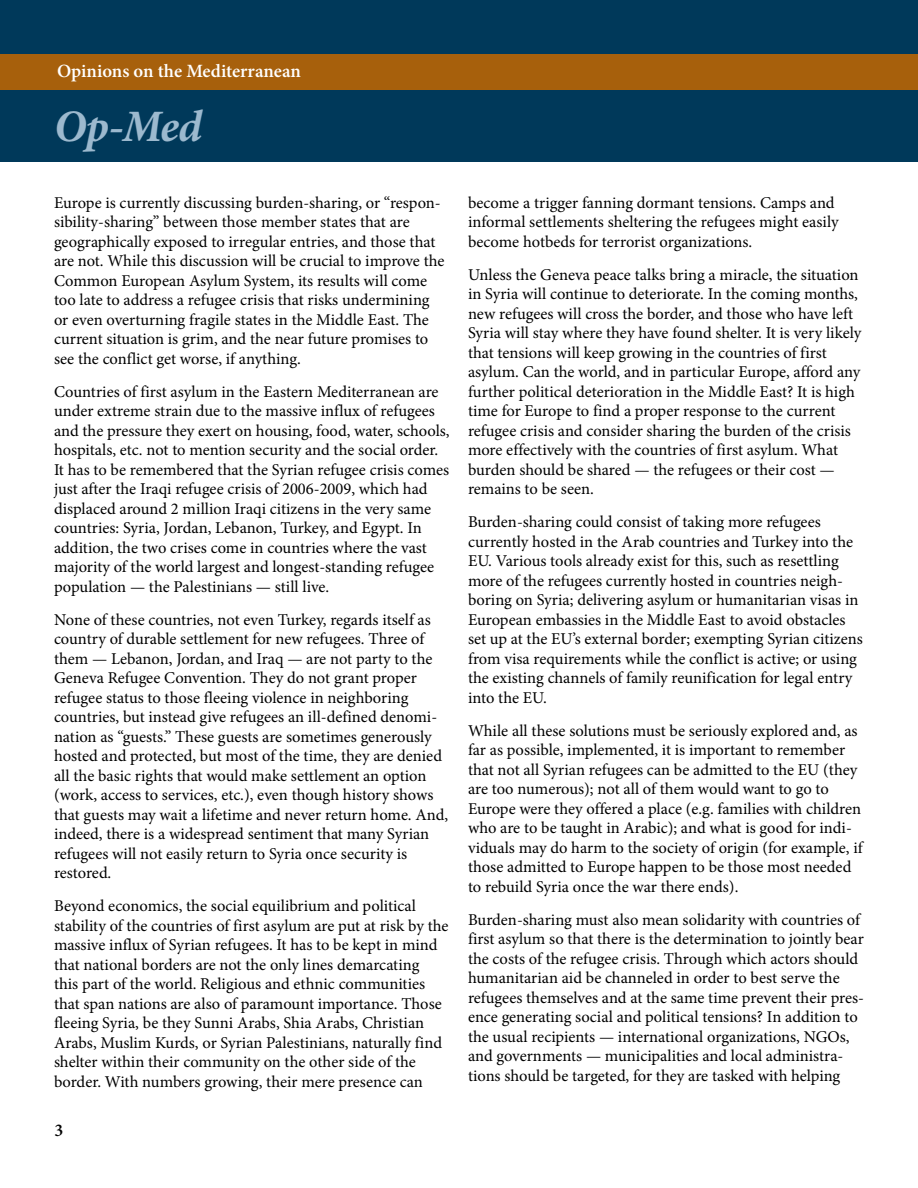
<style>
.page{position:relative;width:918px;height:1188px;background:#fff}
.page>*{position:absolute;margin:0;border:0;box-sizing:border-box;transform-origin:0 0}
.t1{font:italic 700 45px "Minion Pro";color:#9cb9ce}
.t2{font:600 18.75px "Minion Pro";color:#fff}
.t3{font:600 18px "Minion Pro";color:#000}
.t4{font:16.5px/19.5px "Minion Pro";color:#000}
</style>
<div class="page">
<div style="left:0;top:0;width:918px;height:162px;background:#00395a"></div>
<div style="left:0;top:54px;width:918px;height:36px;background:#a7600c"></div>
<p class="t2" style="left:57px;top:58px;width:246px">Opinions on the Mediterranean</p>
<h1 class="t1" style="left:54px;top:94px;width:150px">Op-Med</h1>
<p class="t4" style="left:54px;top:193px;width:392px">Europe is currently discussing burden-sharing, or “respon&shy;sibility-sharing” between those member states that are geographically exposed to irregular entries, and those that are not. While this discussion will be crucial to improve the Common European Asylum System, its results will come too late to address a refugee crisis that risks undermining or even overturning fragile states in the Middle East. The current situation is grim, and the near future promises to see the conflict get worse, if anything.</p>
<p class="t4" style="left:54px;top:382px;width:397px">Countries of first asylum in the Eastern Mediterranean are under extreme strain due to the massive influx of refugees and the pressure they exert on housing, food, water, schools, hospitals, etc. not to mention security and the social order.<br>It has to be remembered that the Syrian refugee crisis comes just after the Iraqi refugee crisis of 2006-2009, which had displaced around 2 million Iraqi citizens in the very same countries: Syria, Jordan, Lebanon, Turkey, and Egypt. In addition, the two crises come in countries where the vast majority of the world largest and longest-standing refugee population — the Palestinians — still live.</p>
<p class="t4" style="left:54px;top:610px;width:396px">None of these countries, not even Turkey, regards itself as country of durable settlement for new refugees. Three of them — Lebanon, Jordan, and Iraq — are not party to the Geneva Refugee Convention. They do not grant proper refugee status to those fleeing violence in neighboring countries, but instead give refugees an ill-defined denomi&shy;nation as “guests.” These guests are sometimes generously hosted and protected, but most of the time, they are denied all the basic rights that would make settlement an option (work, access to services, etc.), even though history shows that guests may wait a lifetime and never return home. And, indeed, there is a widespread sentiment that many Syrian refugees will not easily return to Syria once security is restored.</p>
<p class="t4" style="left:54px;top:896px;width:396px">Beyond economics, the social equilibrium and political stability of the countries of first asylum are put at risk by the massive influx of Syrian refugees. It has to be kept in mind that national borders are not the only lines demarcating<br>this part of the world. Religious and ethnic communities that span nations are also of paramount importance. Those fleeing Syria, be they Sunni Arabs, Shia Arabs, Christian Arabs, Muslim Kurds, or Syrian Palestinians, naturally find shelter within their community on the other side of the border. With numbers growing, their mere presence can</p>
<p class="t3" style="left:54px;top:1117px;width:10px">3</p>
<p class="t4" style="left:468px;top:193px;width:372px">become a trigger fanning dormant tensions. Camps and informal settlements sheltering the refugees might easily become hotbeds for terrorist organizations.</p>
<p class="t4" style="left:468px;top:265px;width:395px">Unless the Geneva peace talks bring a miracle, the situation in Syria will continue to deteriorate. In the coming months, new refugees will cross the border, and those who have left Syria will stay where they have found shelter. It is very likely that tensions will keep growing in the countries of first asylum. Can the world, and in particular Europe, afford any further political deterioration in the Middle East? It is high time for Europe to find a proper response to the current refugee crisis and consider sharing the burden of the crisis more effectively with the countries of first asylum. What burden should be shared — the refugees or their cost — remains to be seen.</p>
<p class="t4" style="left:468px;top:512px;width:396px">Burden-sharing could consist of taking more refugees currently hosted in the Arab countries and Turkey into the EU. Various tools already exist for this, such as resettling more of the refugees currently hosted in countries neigh&shy;boring on Syria; delivering asylum or humanitarian visas in European embassies in the Middle East to avoid obstacles set up at the EU’s external border; exempting Syrian citizens from visa requirements while the conflict is active; or using the existing channels of family reunification for legal entry into the EU.</p>
<p class="t4" style="left:468px;top:721px;width:396px">While all these solutions must be seriously explored and, as far as possible, implemented, it is important to remember that not all Syrian refugees can be admitted to the EU (they are too numerous); not all of them would want to go to Europe were they offered a place (e.g. families with children who are to be taught in Arabic); and what is good for indi&shy;viduals may do harm to the society of origin (for example, if those admitted to Europe happen to be those most needed to rebuild Syria once the war there ends).</p>
<p class="t4" style="left:468px;top:910px;width:397px">Burden-sharing must also mean solidarity with countries of first asylum so that there is the determination to jointly bear the costs of the refugee crisis. Through which actors should humanitarian aid be channeled in order to best serve the refugees themselves and at the same time prevent their pres&shy;ence generating social and political tensions? In addition to the usual recipients — international organizations, NGOs, and governments — municipalities and local administra&shy;tions should be targeted, for they are tasked with helping</p>
</div>
